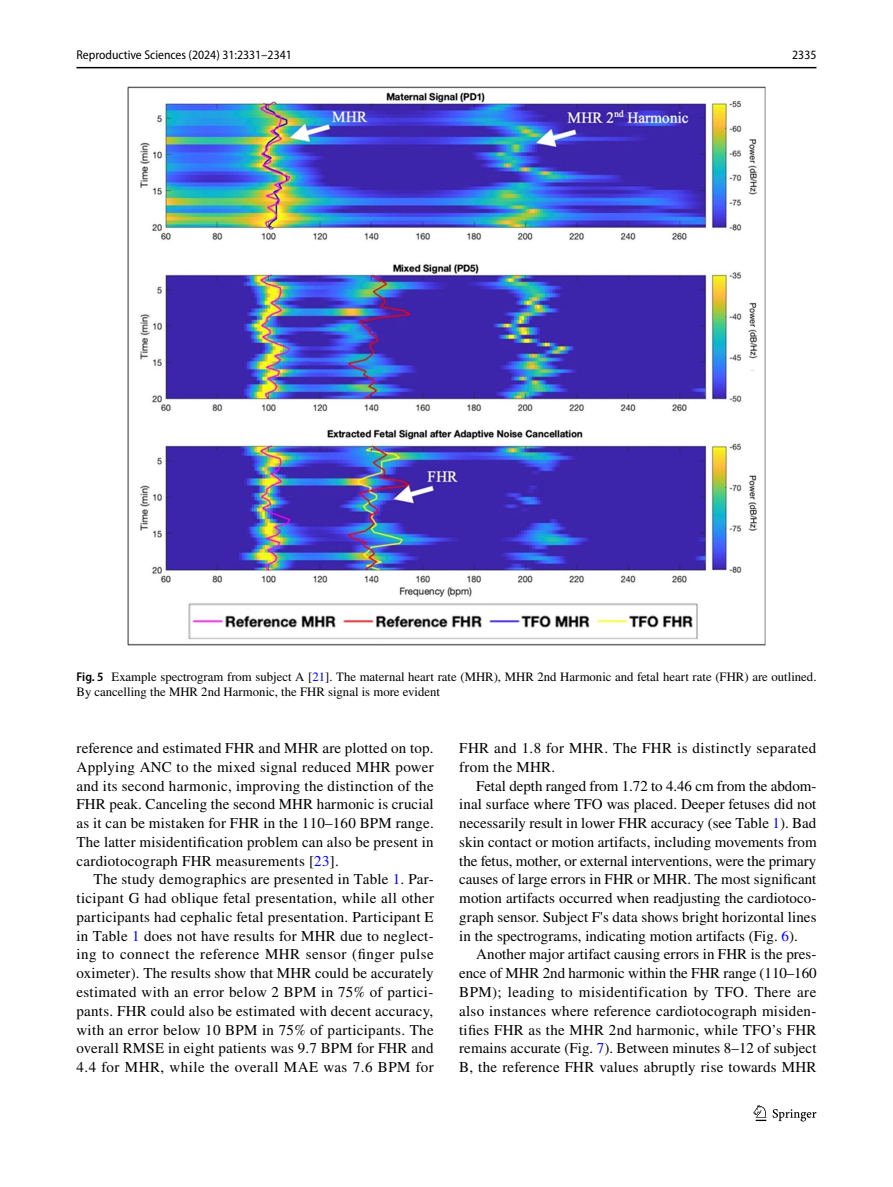
<style>
.page{position:relative;width:893px;height:1187px;background:#fff}
.page>*{position:absolute;margin:0;border:0;box-sizing:border-box;transform-origin:0 0}
.t1{font:15px/18.8px "STIX";letter-spacing:.015em;color:#000;text-align:justify}
.t2{font:12.75px/15px "STIX";color:#000}
.t3{font:semi-condensed 12.75px "Myriad Pro";color:#000}
.s1{font-family:"Myriad Pro";font-weight:600;font-stretch:semi-condensed}
.s2{color:#00f}
</style>
<div class="page">
<hr style="left:77px;top:67px;width:739px;height:1px;background:#000">
<svg style="left:753px;top:1105px;width:13px;height:15px"></svg>
<svg style="left:773px;top:1109px;width:43px;height:12px"></svg>
<img style="left:128px;top:87px;width:637px;height:558px">
<p class="t3" style="left:77px;top:48px;width:217px">Reproductive Sciences (2024) 31:2331–2341</p>
<p class="t3" style="left:792px;top:48px;width:26px">2335</p>
<p class="t2" style="left:77px;top:670px;width:741px"><span class="s1">Fig. 5</span> Example spectrogram from subject A [<span class="s2">21</span>]. The maternal heart rate (MHR), MHR 2nd Harmonic and fetal heart rate (FHR) are outlined.<br>By cancelling the MHR 2nd Harmonic, the FHR signal is more evident</p>
<p class="t1" style="left:77px;top:739px;width:359px">reference and estimated FHR and MHR are plotted on top.<br>Applying ANC to the mixed signal reduced MHR power and its second harmonic, improving the distinction of the FHR peak. Canceling the second MHR harmonic is crucial as it can be mistaken for FHR in the 110–160 BPM range.<br>The latter misidentification problem can also be present in cardiotocograph FHR measurements [<span class="s2">23</span>].</p>
<p class="t1" style="left:77px;top:871px;width:359px;text-indent:17px">The study demographics are presented in Table <span class="s2">1</span>. Par&shy;ticipant G had oblique fetal presentation, while all other participants had cephalic fetal presentation. Participant E in Table <span class="s2">1</span> does not have results for MHR due to neglect&shy;ing to connect the reference MHR sensor (finger pulse oximeter). The results show that MHR could be accurately estimated with an error below 2 BPM in 75% of partici&shy;pants. FHR could also be estimated with decent accuracy, with an error below 10 BPM in 75% of participants. The overall RMSE in eight patients was 9.7 BPM for FHR and 4.4 for MHR, while the overall MAE was 7.6 BPM for</p>
<p class="t1" style="left:459px;top:739px;width:359px">FHR and 1.8 for MHR. The FHR is distinctly separated from the MHR.</p>
<p class="t1" style="left:459px;top:777px;width:359px;text-indent:17px">Fetal depth ranged from 1.72 to 4.46 cm from the abdom&shy;inal surface where TFO was placed. Deeper fetuses did not necessarily result in lower FHR accuracy (see Table <span class="s2">1</span>). Bad skin contact or motion artifacts, including movements from the fetus, mother, or external interventions, were the primary causes of large errors in FHR or MHR. The most significant motion artifacts occurred when readjusting the cardiotoco&shy;graph sensor. Subject F's data shows bright horizontal lines in the spectrograms, indicating motion artifacts (Fig. <span class="s2">6</span>).</p>
<p class="t1" style="left:459px;top:946px;width:359px;text-indent:17px">Another major artifact causing errors in FHR is the pres&shy;ence of MHR 2nd harmonic within the FHR range (110–160<br>BPM); leading to misidentification by TFO. There are also instances where reference cardiotocograph misiden&shy;tifies FHR as the MHR 2nd harmonic, while TFO’s FHR remains accurate (Fig. <span class="s2">7</span>). Between minutes 8–12 of subject B, the reference FHR values abruptly rise towards MHR</p>
</div>
